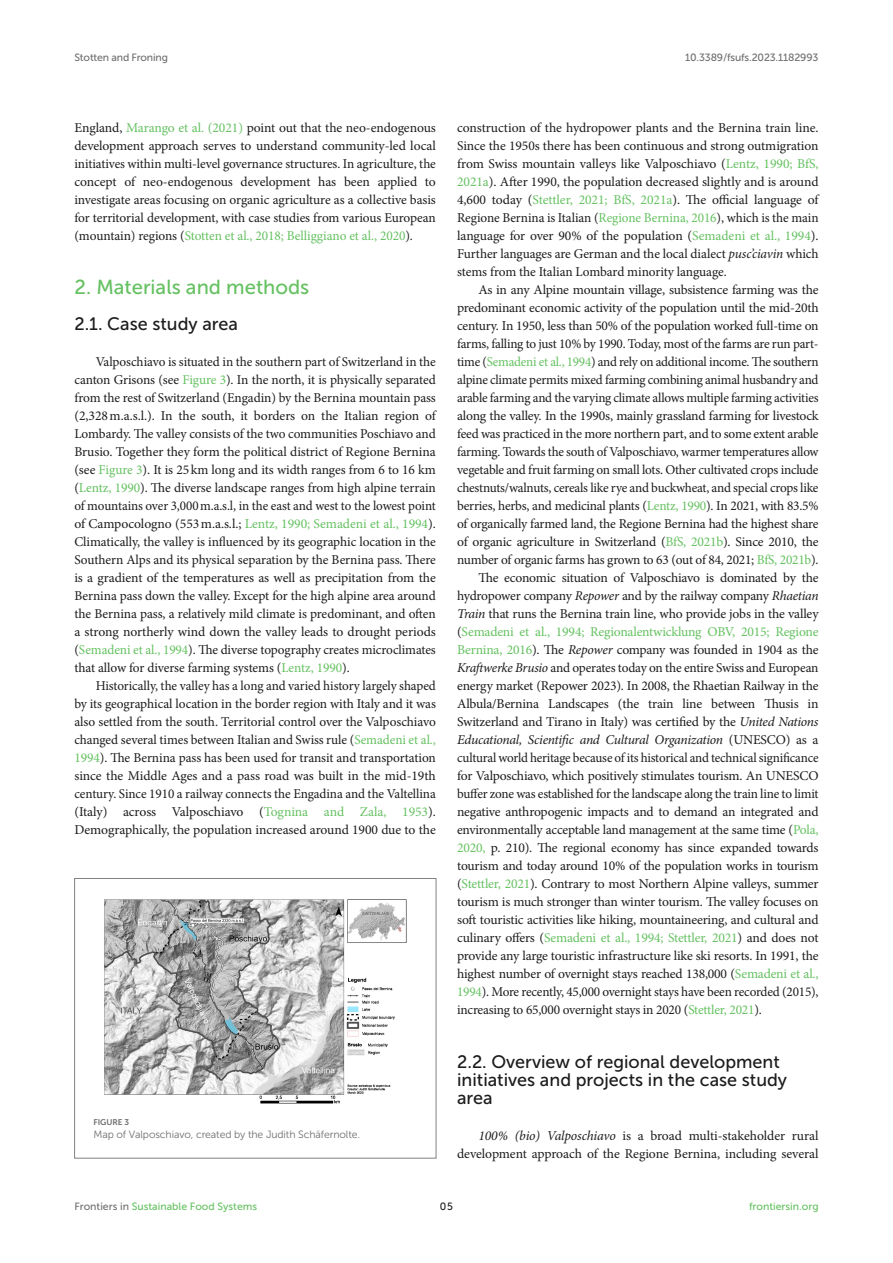
<style>
.page{position:relative;width:893px;height:1263px;background:#fff}
.page>*{position:absolute;margin:0;border:0;box-sizing:border-box;transform-origin:0 0}
.HEAD_1{font:20.25px "Museo Sans 500";color:#65c161}
.HEAD_2{font:18px/18px "Museo Sans 500";color:#1b1c1b}
.HEAD_2_after_HEAD_1{font:18px "Museo Sans 500";color:#1b1c1b}
.TEXT{font:13.5px/18px "Minion Pro";letter-spacing:-.015em;color:#1b1c1b;text-align:justify}
.TEXT_FLUSH{font:13.5px/18px "Minion Pro";letter-spacing:-.005em;color:#1b1c1b;text-align:justify}
.FIG_LEG{font:10.5px "Museo Sans 300";letter-spacing:-.01em;color:#706f70}
.t1{font:10.5px "Museo Sans 500";color:#65c161}
.t2{font:10.5px "Museo Sans 500";letter-spacing:-.015em;color:#706f70}
.t3{font:10.5px "Museo Sans 500";color:#1b1c1b}
.FIG_HD{font:8.25px "Museo Sans 700";letter-spacing:-.01em;color:#706f70}
.s1{color:#65c161}
.s2{font-style:italic}
.s3{color:#706f70}
</style>
<div class="page">
<img style="left:104px;top:899px;width:303px;height:205px">
<div style="left:74px;top:878px;width:362px;height:280px;border:1px solid #808285"></div>
<p class="t2" style="left:74px;top:51px;width:95px">Stotten and Froning</p>
<p class="t2" style="left:685px;top:51px;width:135px">10.3389/fsufs.2023.1182993</p>
<p class="TEXT" style="left:74px;top:119px;width:363px">England, <span class="s1">Marango et al. (2021)</span> point out that the neo-endogenous development approach serves to understand community-led local initiatives within multi-level governance structures. In agriculture, the concept of neo-endogenous development has been applied to investigate areas focusing on organic agriculture as a collective basis for territorial development, with case studies from various European (mountain) regions (<span class="s1">Stotten et al., 2018; Belliggiano et al., 2020</span>).</p>
<p class="HEAD_1" style="left:74px;top:276px;width:236px">2. Materials and methods</p>
<p class="HEAD_2_after_HEAD_1" style="left:74px;top:314px;width:165px">2.1. Case study area</p>
<p class="TEXT_FLUSH" style="left:74px;top:353px;width:363px;text-indent:21px">Valposchiavo is situated in the southern part of Switzerland in the canton Grisons (see <span class="s1">Figure 3</span>). In the north, it is physically separated from the rest of Switzerland (Engadin) by the Bernina mountain pass (2,328m.a.s.l.). In the south, it borders on the Italian region of Lombardy. The valley consists of the two communities Poschiavo and Brusio. Together they form the political district of Regione Bernina (see <span class="s1">Figure 3</span>). It is 25km long and its width ranges from 6 to 16 km (<span class="s1">Lentz, 1990</span>). The diverse landscape ranges from high alpine terrain of mountains over 3,000m.a.s.l, in the east and west to the lowest point of Campocologno (553m.a.s.l.; <span class="s1">Lentz, 1990; Semadeni et al., 1994</span>).<br>Climatically, the valley is influenced by its geographic location in the Southern Alps and its physical separation by the Bernina pass. There is a gradient of the temperatures as well as precipitation from the Bernina pass down the valley. Except for the high alpine area around the Bernina pass, a relatively mild climate is predominant, and often a strong northerly wind down the valley leads to drought periods (<span class="s1">Semadeni et al., 1994</span>). The diverse topography creates microclimates that allow for diverse farming systems (<span class="s1">Lentz, 1990</span>).</p>
<p class="TEXT" style="left:74px;top:677px;width:363px;text-indent:21px">Historically, the valley has a long and varied history largely shaped by its geographical location in the border region with Italy and it was also settled from the south. Territorial control over the Valposchiavo changed several times between Italian and Swiss rule (<span class="s1">Semadeni et al., 1994</span>). The Bernina pass has been used for transit and transportation since the Middle Ages and a pass road was built in the mid-19th century. Since 1910 a railway connects the Engadina and the Valtellina (Italy) across Valposchiavo (<span class="s1">Tognina and Zala, 1953</span>).<br>Demographically, the population increased around 1900 due to the</p>
<p class="FIG_HD" style="left:94px;top:1117px;width:37px">FIGURE 3</p>
<p class="FIG_LEG" style="left:94px;top:1129px;width:268px">Map of Valposchiavo, created by the Judith Schäfernolte.</p>
<p class="TEXT" style="left:457px;top:119px;width:363px">construction of the hydropower plants and the Bernina train line.<br>Since the 1950s there has been continuous and strong outmigration from Swiss mountain valleys like Valposchiavo (<span class="s1">Lentz, 1990; BfS, 2021a</span>). After 1990, the population decreased slightly and is around 4,600 today (<span class="s1">Stettler, 2021; BfS, 2021a</span>). The official language of Regione Bernina is Italian (<span class="s1">Regione Bernina, 2016</span>), which is the main language for over 90% of the population (<span class="s1">Semadeni et al., 1994</span>).<br>Further languages are German and the local dialect <span class="s2">pusc’ciavin</span> which stems from the Italian Lombard minority language.</p>
<p class="TEXT" style="left:457px;top:281px;width:363px;text-indent:21px">As in any Alpine mountain village, subsistence farming was the predominant economic activity of the population until the mid-20th century. In 1950, less than 50% of the population worked full-time on farms, falling to just 10% by 1990. Today, most of the farms are run part&shy;time (<span class="s1">Semadeni et al., 1994</span>) and rely on additional income. The southern alpine climate permits mixed farming combining animal husbandry and arable farming and the varying climate allows multiple farming activities along the valley. In the 1990s, mainly grassland farming for livestock feed was practiced in the more northern part, and to some extent arable farming. Towards the south of Valposchiavo, warmer temperatures allow vegetable and fruit farming on small lots. Other cultivated crops include chestnuts/walnuts, cereals like rye and buckwheat, and special crops like berries, herbs, and medicinal plants (<span class="s1">Lentz, 1990</span>). In 2021, with 83.5% of organically farmed land, the Regione Bernina had the highest share of organic agriculture in Switzerland (<span class="s1">BfS, 2021b</span>). Since 2010, the number of organic farms has grown to 63 (out of 84, 2021; <span class="s1">BfS, 2021b</span>).</p>
<p class="TEXT" style="left:457px;top:569px;width:363px;text-indent:21px">The economic situation of Valposchiavo is dominated by the hydropower company <span class="s2">Repower</span> and by the railway company <span class="s2">Rhaetian Train</span> that runs the Bernina train line, who provide jobs in the valley (<span class="s1">Semadeni et al., 1994; Regionalentwicklung OBV, 2015; Regione Bernina, 2016</span>). The <span class="s2">Repower</span> company was founded in 1904 as the <span class="s2">Kraftwerke Brusio</span> and operates today on the entire Swiss and European energy market (Repower 2023). In 2008, the Rhaetian Railway in the Albula/Bernina Landscapes (the train line between Thusis in Switzerland and Tirano in Italy) was certified by the <span class="s2">United Nations Educational, Scientific and Cultural Organization</span> (UNESCO) as a cultural world heritage because of its historical and technical significance for Valposchiavo, which positively stimulates tourism. An UNESCO buffer zone was established for the landscape along the train line to limit negative anthropogenic impacts and to demand an integrated and environmentally acceptable land management at the same time (<span class="s1">Pola, 2020,</span> p. 210). The regional economy has since expanded towards tourism and today around 10% of the population works in tourism (<span class="s1">Stettler, 2021</span>). Contrary to most Northern Alpine valleys, summer tourism is much stronger than winter tourism. The valley focuses on soft touristic activities like hiking, mountaineering, and cultural and culinary offers (<span class="s1">Semadeni et al., 1994; Stettler, 2021</span>) and does not provide any large touristic infrastructure like ski resorts. In 1991, the highest number of overnight stays reached 138,000 (<span class="s1">Semadeni et al., 1994</span>). More recently, 45,000 overnight stays have been recorded (2015), increasing to 65,000 overnight stays in 2020 (<span class="s1">Stettler, 2021</span>).</p>
<p class="HEAD_2" style="left:457px;top:1053px;width:331px">2.2. Overview of regional development initiatives and projects in the case study area</p>
<p class="TEXT_FLUSH" style="left:457px;top:1127px;width:363px;text-align:right"><span class="s2">100% (bio) Valposchiavo</span> is a broad multi-stakeholder rural development approach of the Regione Bernina, including several</p>
<p class="t1" style="left:74px;top:1200px;width:184px"><span class="s3">Frontiers in</span> Sustainable Food Systems</p>
<p class="t3" style="left:440px;top:1200px;width:14px">05</p>
<p class="t1" style="left:749px;top:1200px;width:71px">frontiersin.org</p>
</div>
